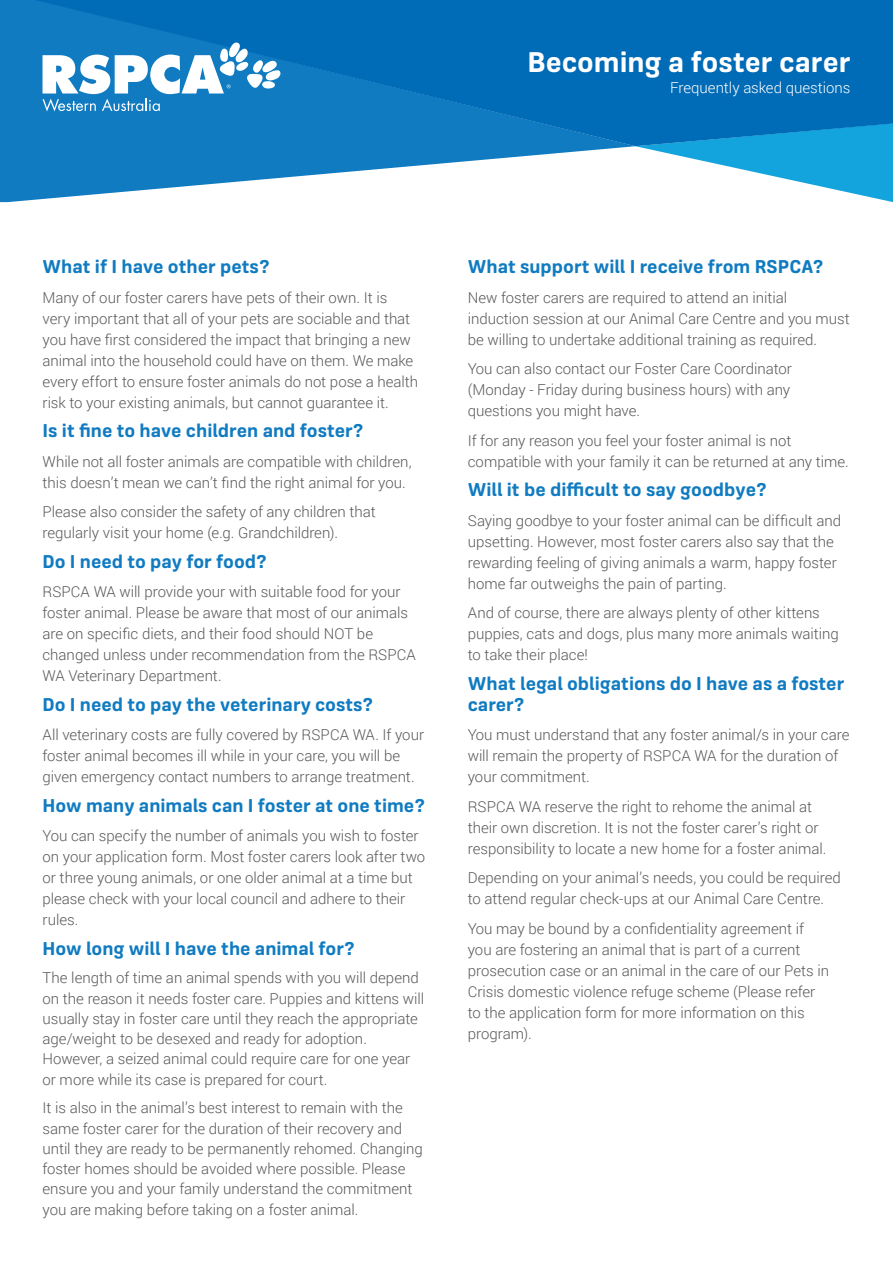
<style>
.page{position:relative;width:893px;height:1263px;background:#fff}
.page>*{position:absolute;margin:0;border:0;box-sizing:border-box;transform-origin:0 0}
.t1{font:700 30px "Frygia";color:#fff}
.t2{font:700 19.5px/21px "Frygia";color:#107bc1}
.t3{font:300 15px/21px "Roboto";color:#57585a}
.t4{font:300 15px "Roboto";color:#fff}
</style>
<div class="page">
<svg style="left:636px;top:146px;width:257px;height:56px"></svg>
<svg style="left:0;top:0;width:636px;height:202px;fill:#107bc1"></svg>
<svg style="left:33px;top:0;width:860px;height:146px;background:#0470b9"></svg>
<svg style="left:43px;top:41px;width:238px;height:70px"></svg>
<h1 class="t1" style="left:527px;top:42px;width:325px">Becoming a foster carer</h1>
<p class="t4" style="left:670px;top:77px;width:182px">Frequently asked questions</p>
<h2 class="t2" style="left:43px;top:255px;width:229px">What if I have other pets?</h2>
<p class="t3" style="left:43px;top:286px;width:377px">Many of our foster carers have pets of their own. It is very important that all of your pets are sociable and that you have first considered the impact that bringing a new animal into the household could have on them. We make every effort to ensure foster animals do not pose a health risk to your existing animals, but cannot guarantee it.</p>
<h2 class="t2" style="left:43px;top:419px;width:323px">Is it fine to have children and foster?</h2>
<p class="t3" style="left:43px;top:450px;width:371px">While not all foster animals are compatible with children, this doesn’t mean we can’t find the right animal for you.</p>
<p class="t3" style="left:43px;top:501px;width:335px">Please also consider the safety of any children that regularly visit your home (e.g. Grandchildren).</p>
<h2 class="t2" style="left:43px;top:550px;width:226px">Do I need to pay for food?</h2>
<p class="t3" style="left:43px;top:581px;width:375px">RSPCA WA will provide your with suitable food for your foster animal. Please be aware that most of our animals are on specific diets, and their food should NOT be changed unless under recommendation from the RSPCA WA Veterinary Department.</p>
<h2 class="t2" style="left:43px;top:693px;width:332px">Do I need to pay the veterinary costs?</h2>
<p class="t3" style="left:43px;top:724px;width:383px">All veterinary costs are fully covered by RSPCA WA. If your foster animal becomes ill while in your care, you will be given emergency contact numbers to arrange treatment.</p>
<h2 class="t2" style="left:43px;top:794px;width:384px">How many animals can I foster at one time?</h2>
<p class="t3" style="left:43px;top:825px;width:384px">You can specify the number of animals you wish to foster on your application form. Most foster carers look after two or three young animals, or one older animal at a time but please check with your local council and adhere to their rules.</p>
<h2 class="t2" style="left:43px;top:937px;width:314px">How long will I have the animal for?</h2>
<p class="t3" style="left:43px;top:967px;width:383px;line-height:20.2px">The length of time an animal spends with you will depend on the reason it needs foster care. Puppies and kittens will usually stay in foster care until they reach the appropriate age/weight to be desexed and ready for adoption.<br>However, a seized animal could require care for one year or more while its case is prepared for court.</p>
<p class="t3" style="left:43px;top:1097px;width:382px;line-height:20.2px">It is also in the animal’s best interest to remain with the same foster carer for the duration of their recovery and until they are ready to be permanently rehomed. Changing foster homes should be avoided where possible. Please ensure you and your family understand the commitment you are making before taking on a foster animal.</p>
<h2 class="t2" style="left:468px;top:255px;width:357px">What support will I receive from RSPCA?</h2>
<p class="t3" style="left:468px;top:286px;width:383px">New foster carers are required to attend an initial induction session at our Animal Care Centre and you must be willing to undertake additional training as required.</p>
<p class="t3" style="left:468px;top:358px;width:326px;text-align:justify">You can also contact our Foster Care Coordinator (Monday - Friday during business hours) with any questions you might have.</p>
<p class="t3" style="left:468px;top:429px;width:383px">If for any reason you feel your foster animal is not compatible with your family it can be returned at any time.</p>
<h2 class="t2" style="left:468px;top:478px;width:301px">Will it be difficult to say goodbye?</h2>
<p class="t3" style="left:468px;top:509px;width:375px">Saying goodbye to your foster animal can be difficult and upsetting. However, most foster carers also say that the rewarding feeling of giving animals a warm, happy foster home far outweighs the pain of parting.</p>
<p class="t3" style="left:468px;top:602px;width:373px">And of course, there are always plenty of other kittens puppies, cats and dogs, plus many more animals waiting to take their place!</p>
<h2 class="t2" style="left:468px;top:672px;width:378px">What legal obligations do I have as a foster carer?</h2>
<p class="t3" style="left:468px;top:724px;width:383px">You must understand that any foster animal/s in your care will remain the property of RSPCA WA for the duration of your commitment.</p>
<p class="t3" style="left:468px;top:795px;width:360px">RSPCA WA reserve the right to rehome the animal at their own discretion. It is not the foster carer’s right or responsibility to locate a new home for a foster animal.</p>
<p class="t3" style="left:468px;top:867px;width:375px">Depending on your animal’s needs, you could be required to attend regular check-ups at our Animal Care Centre.</p>
<p class="t3" style="left:468px;top:917px;width:363px">You may be bound by a confidentiality agreement if you are fostering an animal that is part of a current prosecution case or an animal in the care of our Pets in Crisis domestic violence refuge scheme (Please refer to the application form for more information on this program).</p>
</div>
